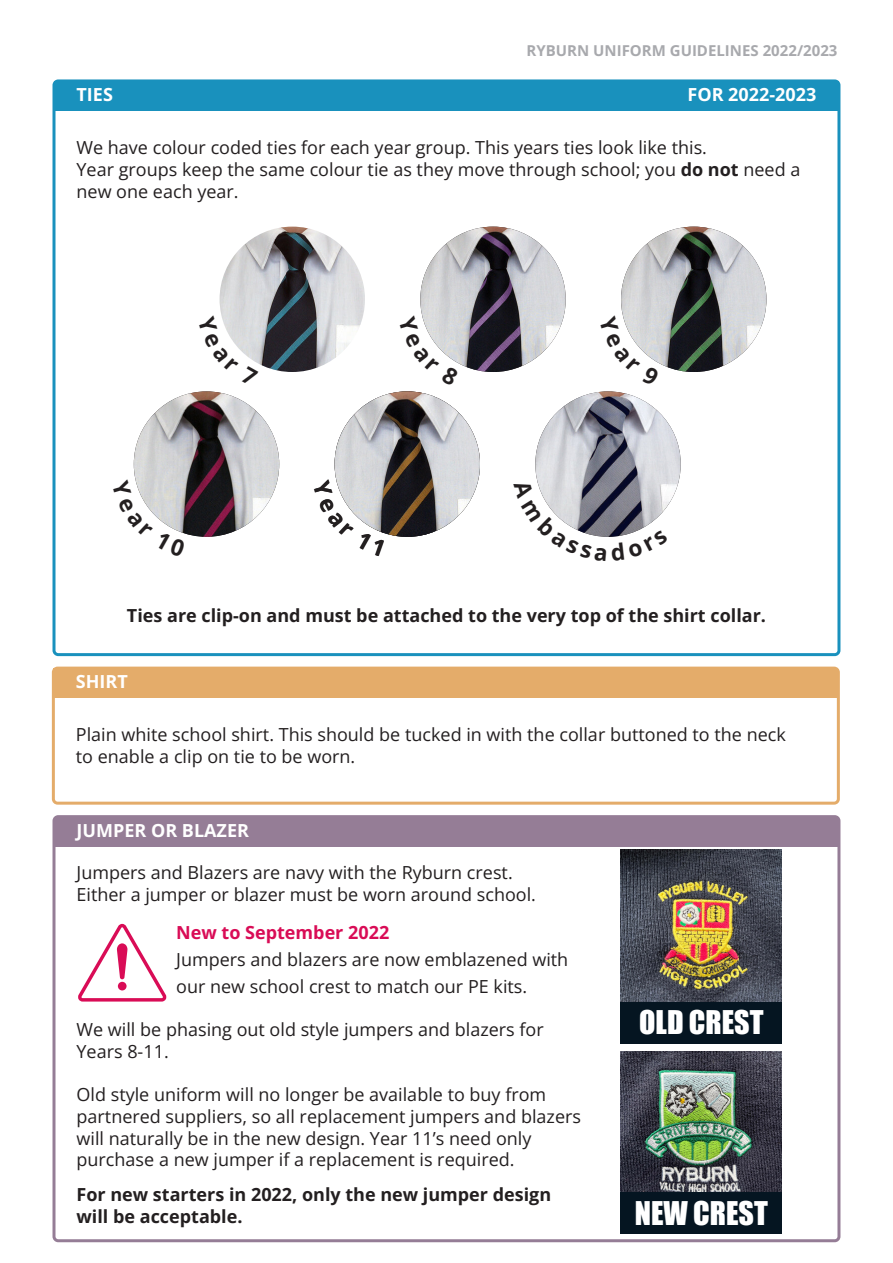
<style>
.page{position:relative;width:893px;height:1263px;background:#fff}
.page>*{position:absolute;margin:0;border:0;box-sizing:border-box;transform-origin:0 0}
.t1{font:30px "Impact";color:#fff}
.t2{font:18px/21.6px "Open Sans";color:#231f20}
.t3{font:700 18px/21.6px "Open Sans";color:#231f20}
.t4{font:700 18px "Open Sans";color:#fff}
.t5{font:700 18px "Open Sans";color:#d90c56}
.t6{font:700 15px "Open Sans";color:#a8a9ad}
.s1{font-weight:700}
</style>
<div class="page">
<img style="left:621px;top:849px;width:161px;height:152px">
<img style="left:621px;top:1051px;width:161px;height:141px">
<div style="left:621px;top:1192px;width:161px;height:42px;background:#051521"></div>
<div style="left:54px;top:81px;width:785px;height:30px;background:#1991bd"></div>
<img style="left:220px;top:227px;width:145px;height:145px;border-radius:73px">
<img style="left:621px;top:227px;width:145px;height:145px;border-radius:73px">
<img style="left:420px;top:227px;width:146px;height:145px;border-radius:73px">
<img style="left:134px;top:391px;width:145px;height:146px;border-radius:73px">
<img style="left:535px;top:391px;width:146px;height:146px;border-radius:73px">
<img style="left:335px;top:391px;width:145px;height:146px;border-radius:73px">
<div style="left:52px;top:79px;width:788px;height:577px;border:3px solid #1991bd;border-radius:4px"></div>
<div style="left:54px;top:817px;width:785px;height:29px;background:#957d96"></div>
<div style="left:52px;top:815px;width:788px;height:427px;border:3px solid #957d96;border-radius:4px"></div>
<div style="left:53px;top:668px;width:785px;height:30px;background:#e4ac6a"></div>
<div style="left:52px;top:667px;width:788px;height:138px;border:3px solid #e4ac6a;border-radius:4px"></div>
<svg style="left:78px;top:924px;width:89px;height:77px"></svg>
<div style="left:621px;top:1001px;width:161px;height:42px;background:#051521"></div>
<svg style="left:221px;top:315px;width:37px;height:48px"></svg>
<svg style="left:622px;top:315px;width:38px;height:49px"></svg>
<svg style="left:422px;top:315px;width:37px;height:49px"></svg>
<svg style="left:135px;top:480px;width:51px;height:54px"></svg>
<svg style="left:537px;top:480px;width:131px;height:57px"></svg>
<svg style="left:336px;top:480px;width:48px;height:53px"></svg>
<p class="t4" style="left:77px;top:82px;width:38px">TIES</p>
<p class="t6" style="left:526px;top:40px;width:312px">RYBURN UNIFORM GUIDELINES 2022/2023</p>
<p class="t4" style="left:687px;top:82px;width:130px">FOR 2022-2023</p>
<p class="t2" style="left:77px;top:137px;width:725px">We have colour coded ties for each year group. This years ties look like this.<br>Year groups keep the same colour tie as they move through school; you <span class="s1">do not</span> need a new one each year.</p>
<p class="t3" style="left:127px;top:604px;width:640px">Ties are clip-on and must be attached to the very top of the shirt collar.</p>
<p class="t4" style="left:76px;top:669px;width:53px">SHIRT</p>
<p class="t2" style="left:76px;top:723px;width:711px">Plain white school shirt. This should be tucked in with the collar buttoned to the neck to enable a clip on tie to be worn.</p>
<p class="t4" style="left:77px;top:818px;width:174px">JUMPER OR BLAZER</p>
<p class="t2" style="left:77px;top:862px;width:461px">Jumpers and Blazers are navy with the Ryburn crest.<br>Either a jumper or blazer must be worn around school.</p>
<p class="t5" style="left:176px;top:920px;width:215px">New to September 2022</p>
<p class="t2" style="left:176px;top:945px;width:394px;line-height:27px">Jumpers and blazers are now emblazened with our new school crest to match our PE kits.</p>
<p class="t2" style="left:77px;top:1019px;width:469px">We will be phasing out old style jumpers and blazers for<br>Years 8-11.</p>
<p class="t2" style="left:77px;top:1083px;width:506px">Old style uniform will no longer be available to buy from partnered suppliers, so all replacement jumpers and blazers will naturally be in the new design. Year 11’s need only purchase a new jumper if a replacement is required.</p>
<p class="t3" style="left:77px;top:1183px;width:476px">For new starters in 2022, only the new jumper design will be acceptable.</p>
<h1 class="t1" style="left:639px;top:999px;width:126px">OLD CREST</h1>
<h1 class="t1" style="left:635px;top:1190px;width:135px">NEW CREST</h1>
</div>
